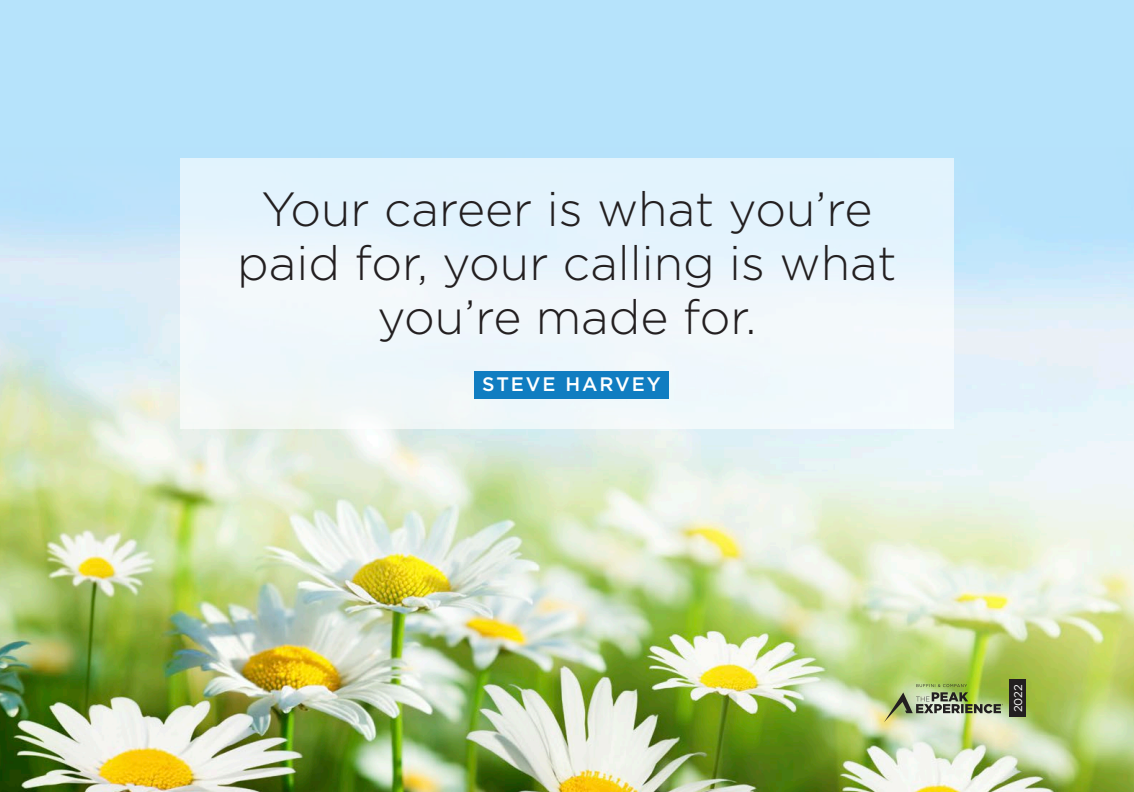
<style>
.page{position:relative;width:1134px;height:792px;background:#b6e3fb}
.page>*{position:absolute;margin:0;border:0;box-sizing:border-box;transform-origin:0 0}
._22_quote{font:300 48px/54px "Gotham";color:#231f20;text-align:center}
._22_quote_Source{font:500 19.5px "Gotham";letter-spacing:.1em;color:#fff}
.t1{font:11.25px "Gotham";color:#fff}
</style>
<div class="page">
<img style="left:0;top:224px;width:1134px;height:568px">
<div style="left:1010px;top:680px;width:16px;height:37px;background:#231f20"></div>
<img style="left:884px;top:684px;width:119px;height:38px">
<div style="left:180px;top:158px;width:774px;height:271px;background:linear-gradient(to right,#ecf5fb,#eaf6fd)"></div>
<div style="left:474px;top:371px;width:195px;height:27px;background:#107dc1"></div>
<p class="_22_quote" style="left:237px;top:181px;width:661px">Your career is what you’re paid for, your calling is what you’re made for.</p>
<p class="_22_quote_Source" style="left:482px;top:372px;width:180px">STEVE HARVEY</p>
<p class="t1" style="left:1011px;top:712px;width:30px;rotate:-90deg">2022</p>
</div>
